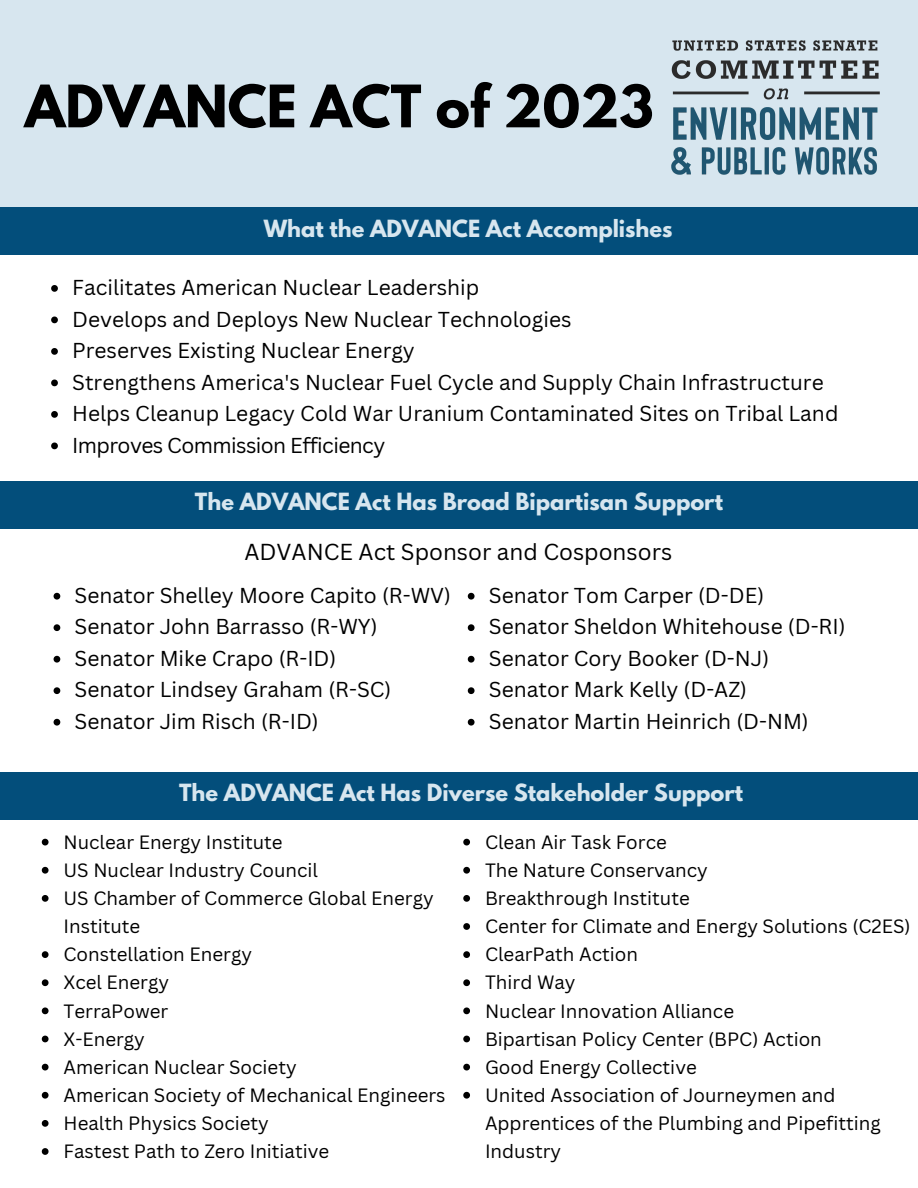
<style>
.page{position:relative;width:918px;height:1188px;background:#fff}
.page>*{position:absolute;margin:0;border:0;box-sizing:border-box;transform-origin:0 0}
.t1{font:700 51.9px "League Spartan";color:#000}
.t2{font:22.5px "Canva Sans";color:#000}
.t3{font:21px/31.5px "Canva Sans";color:#000}
.t4{font:700 21px "League Spartan";color:#d7e6ef}
.t5{font:18.75px/28.2px "Canva Sans";color:#000}
</style>
<div class="page">
<div style="left:0;top:0;width:918px;height:251px;background:#d7e6ef"></div>
<img style="left:671px;top:40px;width:209px;height:135px">
<div style="left:0;top:481px;width:918px;height:47px;background:#034e7b"></div>
<div style="left:0;top:772px;width:918px;height:47px;background:#034e7b"></div>
<div style="left:0;top:208px;width:918px;height:47px;background:#034e7b"></div>
<svg style="left:54px;top:593px;width:6px;height:7px"></svg>
<svg style="left:54px;top:624px;width:6px;height:7px"></svg>
<svg style="left:54px;top:656px;width:6px;height:7px"></svg>
<svg style="left:54px;top:687px;width:6px;height:7px"></svg>
<svg style="left:54px;top:719px;width:6px;height:7px"></svg>
<svg style="left:42px;top:839px;width:7px;height:6px"></svg>
<svg style="left:42px;top:867px;width:7px;height:7px"></svg>
<svg style="left:42px;top:895px;width:7px;height:7px"></svg>
<svg style="left:42px;top:951px;width:7px;height:7px"></svg>
<svg style="left:42px;top:979px;width:7px;height:7px"></svg>
<svg style="left:42px;top:1007px;width:7px;height:7px"></svg>
<svg style="left:42px;top:1036px;width:7px;height:6px"></svg>
<svg style="left:42px;top:1064px;width:7px;height:6px"></svg>
<svg style="left:42px;top:1092px;width:7px;height:7px"></svg>
<svg style="left:42px;top:1120px;width:7px;height:7px"></svg>
<svg style="left:42px;top:1148px;width:7px;height:7px"></svg>
<svg style="left:51px;top:285px;width:7px;height:7px"></svg>
<svg style="left:51px;top:317px;width:7px;height:6px"></svg>
<svg style="left:51px;top:348px;width:7px;height:7px"></svg>
<svg style="left:51px;top:380px;width:7px;height:6px"></svg>
<svg style="left:51px;top:411px;width:7px;height:7px"></svg>
<svg style="left:51px;top:443px;width:7px;height:6px"></svg>
<svg style="left:468px;top:593px;width:7px;height:7px"></svg>
<svg style="left:468px;top:624px;width:7px;height:7px"></svg>
<svg style="left:468px;top:656px;width:7px;height:7px"></svg>
<svg style="left:468px;top:687px;width:7px;height:7px"></svg>
<svg style="left:468px;top:719px;width:7px;height:7px"></svg>
<svg style="left:463px;top:839px;width:7px;height:6px"></svg>
<svg style="left:463px;top:867px;width:7px;height:7px"></svg>
<svg style="left:463px;top:895px;width:7px;height:7px"></svg>
<svg style="left:463px;top:923px;width:7px;height:7px"></svg>
<svg style="left:463px;top:951px;width:7px;height:7px"></svg>
<svg style="left:463px;top:979px;width:7px;height:7px"></svg>
<svg style="left:463px;top:1007px;width:7px;height:7px"></svg>
<svg style="left:463px;top:1036px;width:7px;height:6px"></svg>
<svg style="left:463px;top:1064px;width:7px;height:6px"></svg>
<svg style="left:463px;top:1092px;width:7px;height:7px"></svg>
<h1 class="t1" style="left:25px;top:81px;width:631px">ADVANCE ACT of 2023</h1>
<p class="t4" style="left:264px;top:218px;width:410px">What the ADVANCE Act Accomplishes</p>
<p class="t3" style="left:72px;top:271px;width:768px">Facilitates American Nuclear Leadership<br>Develops and Deploys New Nuclear Technologies<br>Preserves Existing Nuclear Energy<br>Strengthens America's Nuclear Fuel Cycle and Supply Chain Infrastructure Helps Cleanup Legacy Cold War Uranium Contaminated Sites on Tribal Land Improves Commission Efficiency</p>
<p class="t4" style="left:195px;top:491px;width:530px">The ADVANCE Act Has Broad Bipartisan Support</p>
<p class="t2" style="left:244px;top:536px;width:429px">ADVANCE Act Sponsor and Cosponsors</p>
<p class="t3" style="left:489px;top:579px;width:358px">Senator Tom Carper (D-DE)<br>Senator Sheldon Whitehouse (D-RI)<br>Senator Cory Booker (D-NJ)<br>Senator Mark Kelly (D-AZ)<br>Senator Martin Heinrich (D-NM)</p>
<p class="t3" style="left:75px;top:579px;width:378px">Senator Shelley Moore Capito (R-WV)<br>Senator John Barrasso (R-WY)<br>Senator Mike Crapo (R-ID)<br>Senator Lindsey Graham (R-SC)<br>Senator Jim Risch (R-ID)</p>
<p class="t4" style="left:179px;top:782px;width:565px">The ADVANCE Act Has Diverse Stakeholder Support</p>
<p class="t5" style="left:64px;top:827px;width:384px">Nuclear Energy Institute<br>US Nuclear Industry Council<br>US Chamber of Commerce Global Energy<br>Institute<br>Constellation Energy<br>Xcel Energy<br>TerraPower<br>X-Energy<br>American Nuclear Society<br>American Society of Mechanical Engineers<br>Health Physics Society<br>Fastest Path to Zero Initiative</p>
<p class="t5" style="left:485px;top:827px;width:427px">Clean Air Task Force<br>The Nature Conservancy<br>Breakthrough Institute<br>Center for Climate and Energy Solutions (C2ES)<br>ClearPath Action<br>Third Way<br>Nuclear Innovation Alliance<br>Bipartisan Policy Center (BPC) Action<br>Good Energy Collective<br>United Association of Journeymen and<br>Apprentices of the Plumbing and Pipefitting<br>Industry</p>
</div>
